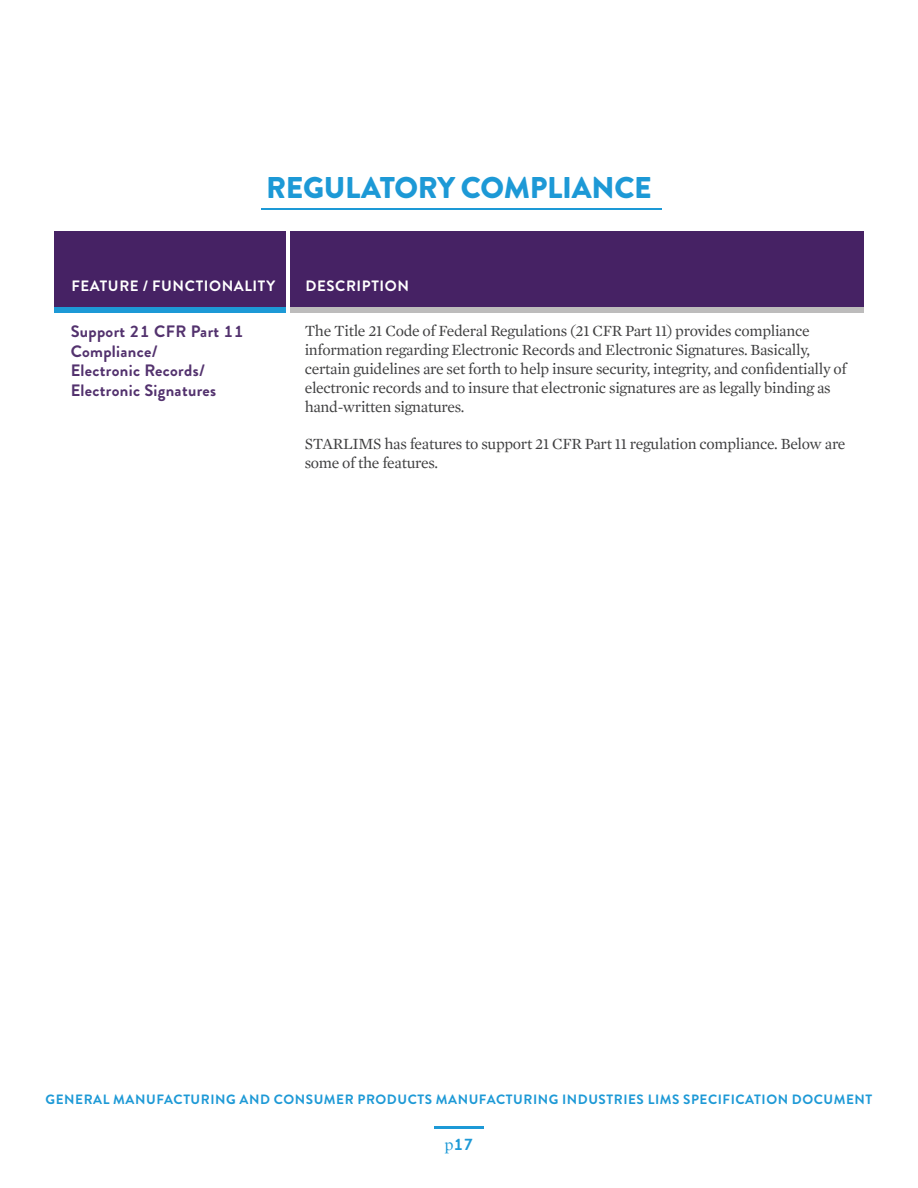
<style>
.page{position:relative;width:918px;height:1188px;background:#fff}
.page>*{position:absolute;margin:0;border:0;box-sizing:border-box;transform-origin:0 0}
.t1{font:900 30px "Brandon Grotesque";letter-spacing:-.01em;color:#1d99d6}
.t2{font:700 16.5px/19.8px "Brandon Grotesque";letter-spacing:.02em;color:#53326e}
.t3{font:700 16.5px "Brandon Grotesque";color:#1d99d6}
.t4{font:15.75px/18.9px "Mercury Text G1";letter-spacing:-.02em;color:#3e3e3f}
.t5{font:700 15px "Brandon Grotesque";letter-spacing:.04em;color:#fff}
.t6{font:700 13.5px "Brandon Grotesque";letter-spacing:.04em;color:#1d99d6}
.s1{font-family:"Mercury Text G1";font-weight:400}
</style>
<div class="page">
<hr style="left:434px;top:1126px;width:50px;height:3px;background:#1d99d6">
<div style="left:54px;top:238px;width:231px;height:75px;background:#1d99d6"></div>
<div style="left:290px;top:238px;width:574px;height:75px;background:#bdbcbc"></div>
<div style="left:290px;top:232px;width:574px;height:75px;background:#462264"></div>
<div style="left:54px;top:232px;width:231px;height:75px;background:#462264"></div>
<hr style="left:261px;top:208px;width:401px;height:2px;background:#1d99d6">
<h1 class="t1" style="left:266px;top:167px;width:387px">REGULATORY COMPLIANCE</h1>
<p class="t5" style="left:71px;top:275px;width:205px">FEATURE / FUNCTIONALITY</p>
<p class="t5" style="left:305px;top:275px;width:105px">DESCRIPTION</p>
<p class="t2" style="left:71px;top:321px;width:175px">Support 21 CFR Part 11<br>Compliance/<br>Electronic Records/<br>Electronic Signatures</p>
<p class="t4" style="left:305px;top:321px;width:544px">The Title 21 Code of Federal Regulations (21 CFR Part 11) provides compliance information regarding Electronic Records and Electronic Signatures. Basically, certain guidelines are set forth to help insure security, integrity, and confidentially of electronic records and to insure that electronic signatures are as legally binding as hand-written signatures.</p>
<p class="t4" style="left:305px;top:435px;width:542px">STARLIMS has features to support 21 CFR Part 11 regulation compliance. Below are some of the features.</p>
<p class="t6" style="left:46px;top:1090px;width:828px">GENERAL MANUFACTURING AND CONSUMER PRODUCTS MANUFACTURING INDUSTRIES LIMS SPECIFICATION DOCUMENT</p>
<p class="t3" style="left:444px;top:1133px;width:31px"><span class="s1">p</span>17</p>
</div>
